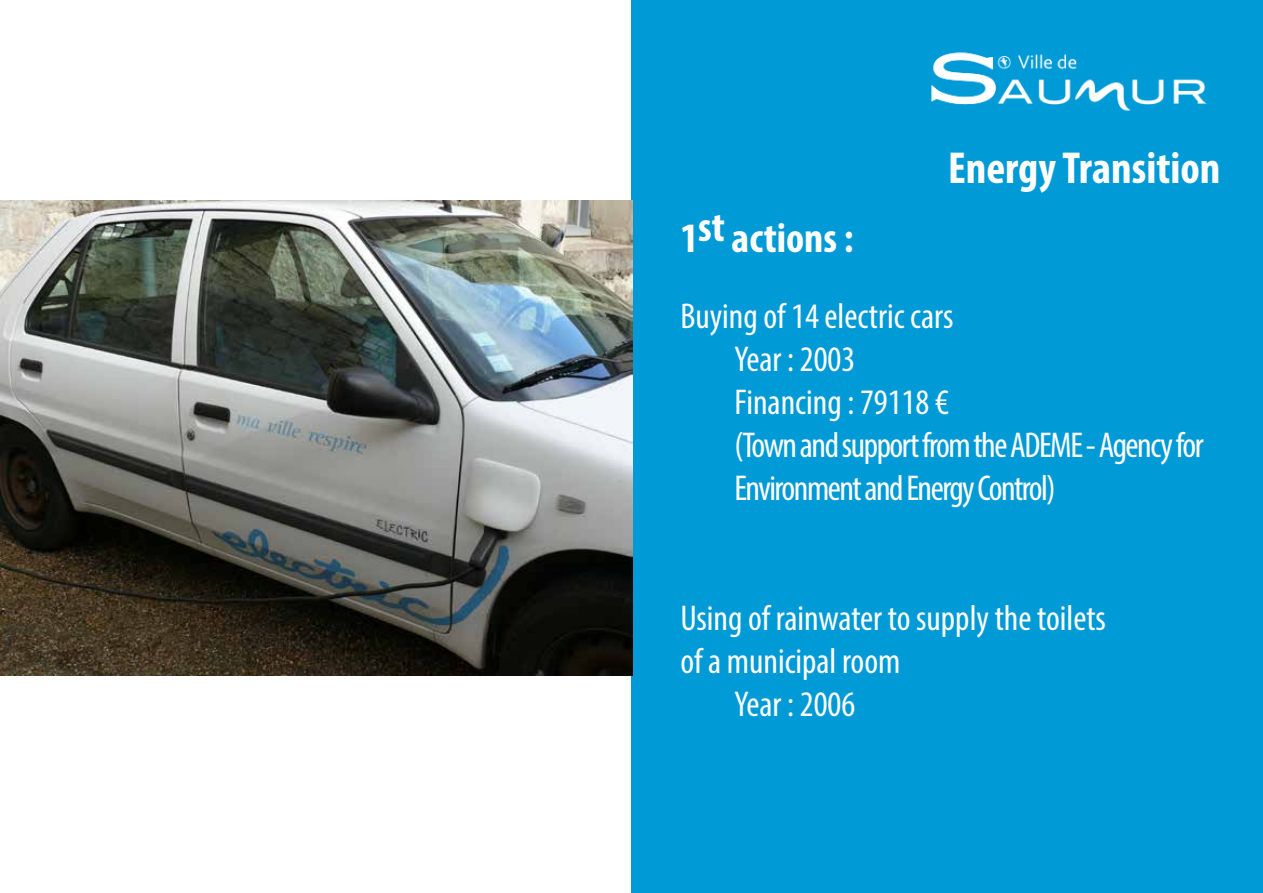
<style>
.page{position:relative;width:1263px;height:893px;background:#fff}
.page>*{position:absolute;margin:0;border:0;box-sizing:border-box;transform-origin:0 0}
.t1{font:700 condensed 45px "Myriad Pro";color:#fff}
.t2{font:700 condensed 42px "Myriad Pro";color:#fff}
.t3{font:condensed 36px/43.2px "Myriad Pro";letter-spacing:-.04em;color:#fff}
.t4{font:condensed 36px "Myriad Pro";color:#fff}
</style>
<div class="page">
<div style="left:631px;top:0;width:632px;height:893px;background:#009ad7"></div>
<img style="left:0;top:201px;width:632px;height:474px">
<img style="left:931px;top:52px;width:276px;height:59px">
<p class="t2" style="left:680px;top:212px;width:175px">1st actions :</p>
<p class="t1" style="left:948px;top:139px;width:274px">Energy Transition</p>
<p class="t3" style="left:734px;top:294px;width:471px;text-indent:-54px">Buying of 14 electric cars<br>Year : 2003<br>Financing : 79118 €<br>(Town and support from the ADEME - Agency for<br>Environment and Energy Control)</p>
<p class="t4" style="left:680px;top:596px;width:427px">Using of rainwater to supply the toilets</p>
<p class="t4" style="left:680px;top:639px;width:222px">of a municipal room</p>
<p class="t4" style="left:734px;top:683px;width:122px">Year : 2006</p>
</div>
